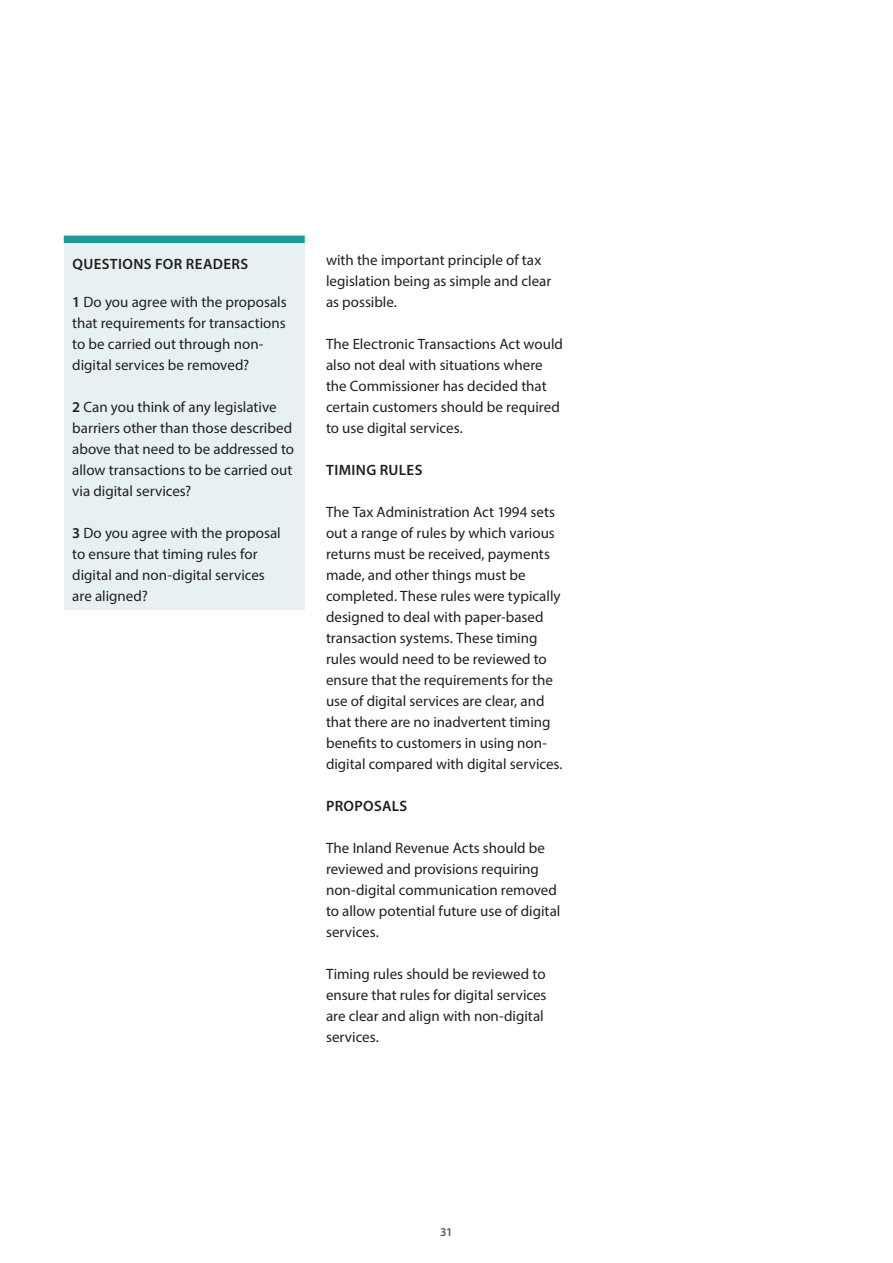
<style>
.page{position:relative;width:893px;height:1263px;background:#fff}
.page>*{position:absolute;margin:0;border:0;box-sizing:border-box;transform-origin:0 0}
.Body_Text_paragraph{font:15px/21px "Myriad Pro";color:#231f20}
.Body_Text_paragraph-2{font:600 15px "Myriad Pro";letter-spacing:.025em;color:#231f20}
.t1{font:600 12px "Myriad Pro";color:#57585a}
.s1{font-weight:600}
</style>
<div class="page">
<div style="left:64px;top:243px;width:241px;height:366px;background:#e8f1f1"></div>
<div style="left:64px;top:236px;width:241px;height:7px;background:#1e9999"></div>
<p class="Body_Text_paragraph-2" style="left:72px;top:254px;width:177px">QUESTIONS FOR READERS</p>
<p class="Body_Text_paragraph" style="left:72px;top:291px;width:216px"><span class="s1">1</span> Do you agree with the proposals that requirements for transactions to be carried out through non&shy;digital services be removed?</p>
<p class="Body_Text_paragraph" style="left:72px;top:396px;width:223px"><span class="s1">2</span> Can you think of any legislative barriers other than those described above that need to be addressed to allow transactions to be carried out via digital services?</p>
<p class="Body_Text_paragraph" style="left:72px;top:522px;width:210px"><span class="s1">3</span> Do you agree with the proposal to ensure that timing rules for digital and non-digital services are aligned?</p>
<p class="Body_Text_paragraph" style="left:326px;top:249px;width:227px">with the important principle of tax legislation being as simple and clear as possible.</p>
<p class="Body_Text_paragraph" style="left:326px;top:333px;width:239px">The Electronic Transactions Act would also not deal with situations where the Commissioner has decided that certain customers should be required to use digital services.</p>
<p class="Body_Text_paragraph-2" style="left:326px;top:460px;width:98px">TIMING RULES</p>
<p class="Body_Text_paragraph" style="left:326px;top:501px;width:238px">The Tax Administration Act 1994 sets out a range of rules by which various returns must be received, payments made, and other things must be completed. These rules were typically designed to deal with paper-based transaction systems. These timing rules would need to be reviewed to ensure that the requirements for the use of digital services are clear, and that there are no inadvertent timing benefits to customers in using non&shy;digital compared with digital services.</p>
<p class="Body_Text_paragraph-2" style="left:326px;top:796px;width:83px">PROPOSALS</p>
<p class="Body_Text_paragraph" style="left:326px;top:837px;width:236px">The Inland Revenue Acts should be reviewed and provisions requiring non-digital communication removed to allow potential future use of digital services.</p>
<p class="Body_Text_paragraph" style="left:326px;top:963px;width:222px">Timing rules should be reviewed to ensure that rules for digital services are clear and align with non-digital services.</p>
<p class="t1" style="left:440px;top:1224px;width:14px">31</p>
</div>
